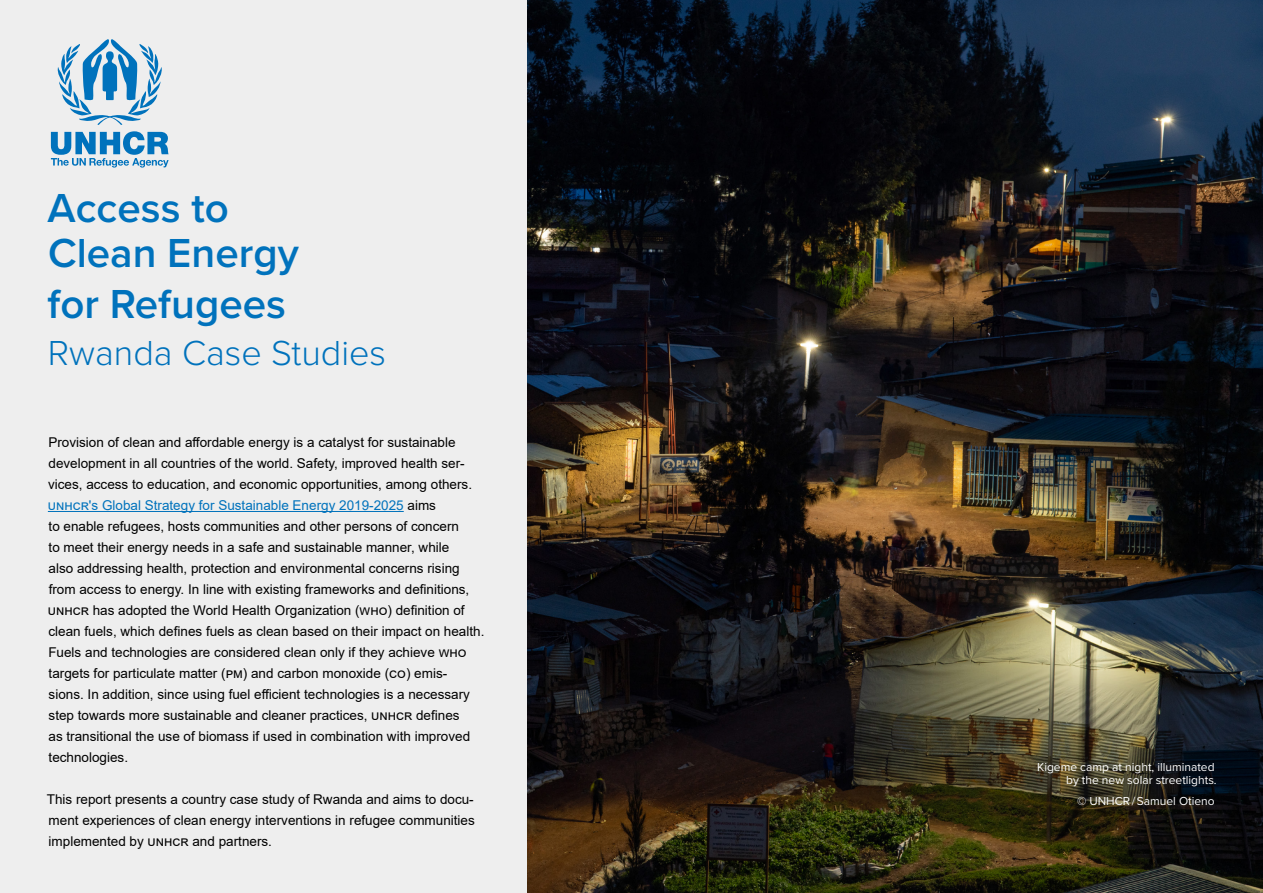
<style>
.page{position:relative;width:1263px;height:893px;background:#eee}
.page>*{position:absolute;margin:0;border:0;box-sizing:border-box;transform-origin:0 0}
.t1{font:600 42px "Proxima Nova";color:#0072bc}
.t2{font:300 36px "Proxima Nova";color:#0072bc}
.Paragraph_Text{font:13.5px/21px "Arial";color:#000}
.Image_Text{font:12px/13.5px "Proxima Nova";color:#fff;text-align:right}
.s1{color:#0072bc}
</style>
<div class="page">
<img style="left:528px;top:0;width:735px;height:893px">
<svg style="left:51px;top:131px;width:118px;height:37px"></svg>
<svg style="left:57px;top:39px;width:105px;height:86px"></svg>
<hr style="left:48px;top:511px;width:356px;height:1px;background:#0072bc">
<p class="t1" style="left:47px;top:177px;width:183px">Access to</p>
<p class="t1" style="left:48px;top:222px;width:252px">Clean Energy</p>
<p class="t1" style="left:47px;top:273px;width:240px">for Refugees</p>
<p class="t2" style="left:48px;top:326px;width:340px">Rwanda Case Studies</p>
<p class="Paragraph_Text" style="left:48px;top:432px;width:425px">Provision of clean and affordable energy is a catalyst for sustainable development in all countries of the world. Safety, improved health ser&shy;vices, access to education, and economic opportunities, among others.</p>
<p class="Paragraph_Text" style="left:48px;top:495px;width:438px"><span class="s1">UNHCR's Global Strategy for Sustainable Energy 2019-2025</span> aims<br>to enable refugees, hosts communities and other persons of concern<br>to meet their energy needs in a safe and sustainable manner, while<br>also addressing health, protection and environmental concerns rising from access to energy. In line with existing frameworks and definitions, UNHCR has adopted the World Health Organization (WHO) definition of clean fuels, which defines fuels as clean based on their impact on health.<br>Fuels and technologies are considered clean only if they achieve WHO targets for particulate matter (PM) and carbon monoxide (CO) emis&shy;sions. In addition, since using fuel efficient technologies is a necessary step towards more sustainable and cleaner practices, UNHCR defines<br>as transitional the use of biomass if used in combination with improved technologies.</p>
<p class="Paragraph_Text" style="left:47px;top:789px;width:430px;text-align:justify">This report presents a country case study of Rwanda and aims to docu&shy;ment experiences of clean energy interventions in refugee communities implemented by UNHCR and partners.</p>
<p class="Image_Text" style="left:1037px;top:759px;width:181px">Kigeme camp at night, illuminated by the new solar streetlights.</p>
<p class="Image_Text" style="left:1077px;top:794px;width:139px">© UNHCR / Samuel Otieno</p>
</div>
